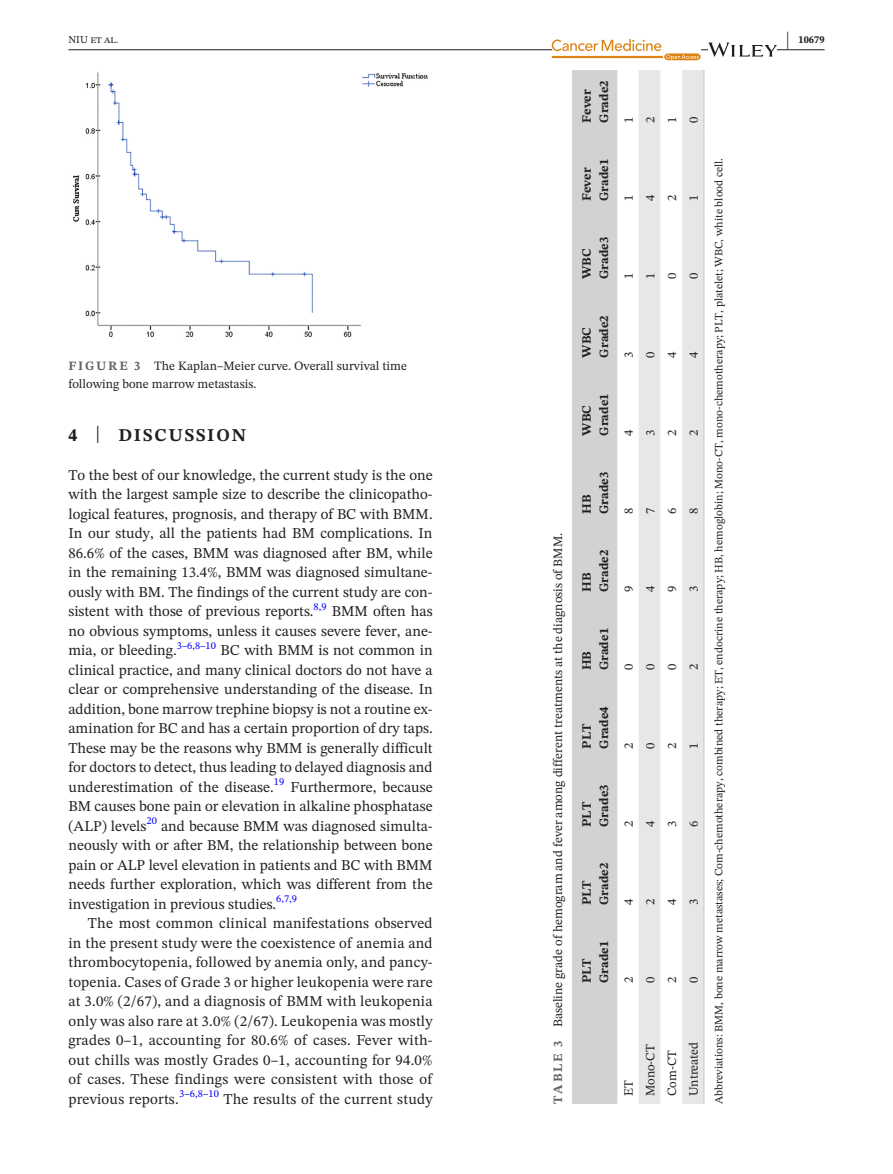
<style>
.page{position:relative;width:893px;height:1174px;background:#fff}
.page>*{position:absolute;margin:0;border:0;box-sizing:border-box;transform-origin:0 0}
.t1{font:700 21px "STIX Two Text";color:#231f20;scale:.42 1}
.t2{font:700 18px "STIX Two Text";letter-spacing:.1em;color:#231f20}
.t3{font:15px/19.5px "STIX Two Text";color:#231f20;text-align:justify}
.t4{font:12.75px/18px "STIX Two Text";color:#231f20}
.t5{font:700 12.75px/17.2px "STIX Two Text";color:#231f20}
.t6{font:11.25px "STIX Two Text";color:#231f20}
.t7{font:10.5px "STIX Two Text";color:#00f}
.t8{font:10.5px "STIX Two Text";color:#231f20}
.t9{font:700 10.5px "STIX Two Text";color:#231f20}
.s1{font-weight:700;color:#636366}
.s2{font-weight:400;font-size:23.7px}
</style>
<div class="page">
<hr style="left:68px;top:49px;width:756px;height:1px;background:#231f20">
<svg style="left:552px;top:39px;width:149px;height:21px"></svg>
<svg style="left:708px;top:43px;width:69px;height:14px"></svg>
<img style="left:73px;top:72px;width:355px;height:265px">
<div style="left:572px;top:70px;width:45px;height:1034px;background:#d1d2d4"></div>
<svg style="left:639px;top:70px;width:64px;height:1034px;fill:#e6e7e9"></svg>
<hr style="left:703px;top:990px;width:2px;height:114px;background:#d1d2d4">
<hr style="left:703px;top:912px;width:2px;height:78px;background:#d1d2d4">
<hr style="left:703px;top:834px;width:2px;height:78px;background:#d1d2d4">
<hr style="left:703px;top:756px;width:2px;height:78px;background:#d1d2d4">
<hr style="left:703px;top:678px;width:2px;height:78px;background:#d1d2d4">
<hr style="left:703px;top:600px;width:2px;height:78px;background:#d1d2d4">
<hr style="left:703px;top:521px;width:2px;height:79px;background:#d1d2d4">
<hr style="left:703px;top:443px;width:2px;height:78px;background:#d1d2d4">
<hr style="left:703px;top:365px;width:2px;height:78px;background:#d1d2d4">
<hr style="left:703px;top:287px;width:2px;height:78px;background:#d1d2d4">
<hr style="left:703px;top:209px;width:2px;height:78px;background:#d1d2d4">
<hr style="left:703px;top:130px;width:2px;height:79px;background:#d1d2d4">
<hr style="left:703px;top:70px;width:2px;height:60px;background:#d1d2d4">
<h1 class="t1" style="left:787px;top:24px;width:8px">|</h1>
<p class="t8" style="left:68px;top:32px;width:52px">NIU et al.</p>
<p class="t9" style="left:798px;top:32px;width:27px">10679</p>
<p class="t4" style="left:68px;top:357px;width:340px"><span class="s1">FIGURE 3</span> The Kaplan–Meier curve. Overall survival time following bone marrow metastasis.</p>
<p class="t2" style="left:68px;top:422px;width:179px">4 <span class="s2">|</span> DISCUSSION</p>
<p class="t3" style="left:68px;top:465px;width:366px">To the best of our knowledge, the current study is the one with the largest sample size to describe the clinicopatho&shy;logical features, prognosis, and therapy of BC with BMM.<br>In our study, all the patients had BM complications. In 86.6% of the cases, BMM was diagnosed after BM, while in the remaining 13.4%, BMM was diagnosed simultane&shy;ously with BM. The findings of the current study are con&shy;sistent with those of previous reports.</p>
<p class="t7" style="left:314px;top:598px;width:14px">8,9</p>
<p class="t3" style="left:68px;top:601px;width:366px;text-indent:263px">BMM often has no obvious symptoms, unless it causes severe fever, ane&shy;mia, or bleeding.</p>
<p class="t7" style="left:177px;top:637px;width:41px">3–6,8–10</p>
<p class="t3" style="left:68px;top:640px;width:366px;text-indent:152px">BC with BMM is not common in clinical practice, and many clinical doctors do not have a clear or comprehensive understanding of the disease. In addition, bone marrow trephine biopsy is not a routine ex&shy;amination for BC and has a certain proportion of dry taps.<br>These may be the reasons why BMM is generally difficult for doctors to detect, thus leading to delayed diagnosis and underestimation of the disease.</p>
<p class="t7" style="left:274px;top:774px;width:12px">19</p>
<p class="t3" style="left:68px;top:777px;width:366px;text-indent:222px">Furthermore, because BM causes bone pain or elevation in alkaline phosphatase (ALP) levels</p>
<p class="t7" style="left:146px;top:813px;width:12px">20</p>
<p class="t3" style="left:68px;top:816px;width:366px;text-indent:93px">and because BMM was diagnosed simulta&shy;neously with or after BM, the relationship between bone pain or ALP level elevation in patients and BC with BMM needs further exploration, which was different from the investigation in previous studies.</p>
<p class="t7" style="left:276px;top:891px;width:22px">6,7,9</p>
<p class="t3" style="left:68px;top:913px;width:366px;text-indent:20px">The most common clinical manifestations observed in the present study were the coexistence of anemia and thrombocytopenia, followed by anemia only, and pancy&shy;topenia. Cases of Grade 3 or higher leukopenia were rare at 3.0% (2/67), and a diagnosis of BMM with leukopenia only was also rare at 3.0% (2/67). Leukopenia was mostly grades 0–1, accounting for 80.6% of cases. Fever with&shy;out chills was mostly Grades 0–1, accounting for 94.0% of cases. These findings were consistent with those of previous reports.</p>
<p class="t7" style="left:179px;top:1086px;width:42px">3–6,8–10</p>
<p class="t3" style="left:223px;top:1089px;width:211px">The results of the current study</p>
<p class="t4" style="left:549px;top:1104px;width:572px;rotate:-90deg"><span class="s1">TABLE 3</span> Baseline grade of hemogram and fever among different treatments at the diagnosis of BMM.</p>
<p class="t5" style="left:578px;top:123px;width:44px;rotate:-90deg">Fever<br>Grade2</p>
<p class="t5" style="left:578px;top:201px;width:44px;rotate:-90deg">Fever<br>Grade1</p>
<p class="t5" style="left:578px;top:279px;width:44px;rotate:-90deg">WBC<br>Grade3</p>
<p class="t5" style="left:578px;top:357px;width:44px;rotate:-90deg">WBC<br>Grade2</p>
<p class="t5" style="left:578px;top:436px;width:44px;rotate:-90deg">WBC<br>Grade1</p>
<p class="t5" style="left:578px;top:514px;width:44px;rotate:-90deg">HB<br>Grade3</p>
<p class="t5" style="left:578px;top:592px;width:44px;rotate:-90deg">HB<br>Grade2</p>
<p class="t5" style="left:578px;top:670px;width:44px;rotate:-90deg">HB<br>Grade1</p>
<p class="t5" style="left:578px;top:748px;width:44px;rotate:-90deg">PLT<br>Grade4</p>
<p class="t5" style="left:578px;top:827px;width:44px;rotate:-90deg">PLT<br>Grade3</p>
<p class="t5" style="left:578px;top:905px;width:44px;rotate:-90deg">PLT<br>Grade2</p>
<p class="t5" style="left:578px;top:983px;width:44px;rotate:-90deg">PLT<br>Grade1</p>
<p class="t4" style="left:619px;top:123px;width:8px;rotate:-90deg">1</p>
<p class="t4" style="left:641px;top:123px;width:8px;rotate:-90deg">2</p>
<p class="t4" style="left:663px;top:123px;width:8px;rotate:-90deg">1</p>
<p class="t4" style="left:684px;top:123px;width:8px;rotate:-90deg">0</p>
<p class="t4" style="left:619px;top:201px;width:8px;rotate:-90deg">1</p>
<p class="t4" style="left:641px;top:201px;width:8px;rotate:-90deg">4</p>
<p class="t4" style="left:663px;top:201px;width:8px;rotate:-90deg">2</p>
<p class="t4" style="left:684px;top:201px;width:8px;rotate:-90deg">1</p>
<p class="t4" style="left:619px;top:279px;width:8px;rotate:-90deg">1</p>
<p class="t4" style="left:641px;top:279px;width:8px;rotate:-90deg">1</p>
<p class="t4" style="left:663px;top:279px;width:8px;rotate:-90deg">0</p>
<p class="t4" style="left:684px;top:279px;width:8px;rotate:-90deg">0</p>
<p class="t4" style="left:619px;top:357px;width:8px;rotate:-90deg">3</p>
<p class="t4" style="left:641px;top:357px;width:8px;rotate:-90deg">0</p>
<p class="t4" style="left:663px;top:357px;width:8px;rotate:-90deg">4</p>
<p class="t4" style="left:684px;top:357px;width:8px;rotate:-90deg">4</p>
<p class="t4" style="left:619px;top:436px;width:8px;rotate:-90deg">4</p>
<p class="t4" style="left:641px;top:436px;width:8px;rotate:-90deg">3</p>
<p class="t4" style="left:663px;top:436px;width:8px;rotate:-90deg">2</p>
<p class="t4" style="left:684px;top:436px;width:8px;rotate:-90deg">2</p>
<p class="t4" style="left:619px;top:514px;width:8px;rotate:-90deg">8</p>
<p class="t4" style="left:641px;top:514px;width:8px;rotate:-90deg">7</p>
<p class="t4" style="left:663px;top:514px;width:8px;rotate:-90deg">6</p>
<p class="t4" style="left:684px;top:514px;width:8px;rotate:-90deg">8</p>
<p class="t4" style="left:619px;top:592px;width:8px;rotate:-90deg">9</p>
<p class="t4" style="left:641px;top:592px;width:8px;rotate:-90deg">4</p>
<p class="t4" style="left:663px;top:592px;width:8px;rotate:-90deg">9</p>
<p class="t4" style="left:684px;top:592px;width:8px;rotate:-90deg">3</p>
<p class="t4" style="left:619px;top:670px;width:8px;rotate:-90deg">0</p>
<p class="t4" style="left:641px;top:670px;width:8px;rotate:-90deg">0</p>
<p class="t4" style="left:663px;top:670px;width:8px;rotate:-90deg">0</p>
<p class="t4" style="left:684px;top:670px;width:8px;rotate:-90deg">2</p>
<p class="t4" style="left:619px;top:748px;width:8px;rotate:-90deg">2</p>
<p class="t4" style="left:641px;top:748px;width:8px;rotate:-90deg">0</p>
<p class="t4" style="left:663px;top:748px;width:8px;rotate:-90deg">2</p>
<p class="t4" style="left:684px;top:748px;width:8px;rotate:-90deg">1</p>
<p class="t4" style="left:619px;top:827px;width:8px;rotate:-90deg">2</p>
<p class="t4" style="left:641px;top:827px;width:8px;rotate:-90deg">4</p>
<p class="t4" style="left:663px;top:827px;width:8px;rotate:-90deg">3</p>
<p class="t4" style="left:684px;top:827px;width:8px;rotate:-90deg">6</p>
<p class="t4" style="left:619px;top:905px;width:8px;rotate:-90deg">4</p>
<p class="t4" style="left:641px;top:905px;width:8px;rotate:-90deg">2</p>
<p class="t4" style="left:663px;top:905px;width:8px;rotate:-90deg">4</p>
<p class="t4" style="left:684px;top:905px;width:8px;rotate:-90deg">3</p>
<p class="t4" style="left:619px;top:983px;width:8px;rotate:-90deg">2</p>
<p class="t4" style="left:641px;top:983px;width:8px;rotate:-90deg">0</p>
<p class="t4" style="left:663px;top:983px;width:8px;rotate:-90deg">2</p>
<p class="t4" style="left:684px;top:983px;width:8px;rotate:-90deg">0</p>
<p class="t4" style="left:619px;top:1096px;width:17px;rotate:-90deg">ET</p>
<p class="t4" style="left:641px;top:1096px;width:54px;rotate:-90deg">Mono-CT</p>
<p class="t4" style="left:663px;top:1096px;width:48px;rotate:-90deg">Com-CT</p>
<p class="t4" style="left:684px;top:1096px;width:56px;rotate:-90deg">Untreated</p>
<p class="t6" style="left:711px;top:1104px;width:947px;rotate:-90deg">Abbreviations: BMM, bone marrow metastases; Com-chemotherapy, combined therapy; ET, endocrine therapy; HB, hemoglobin; Mono-CT, mono-chemotherapy; PLT, platelet; WBC, white blood cell.</p>
</div>
